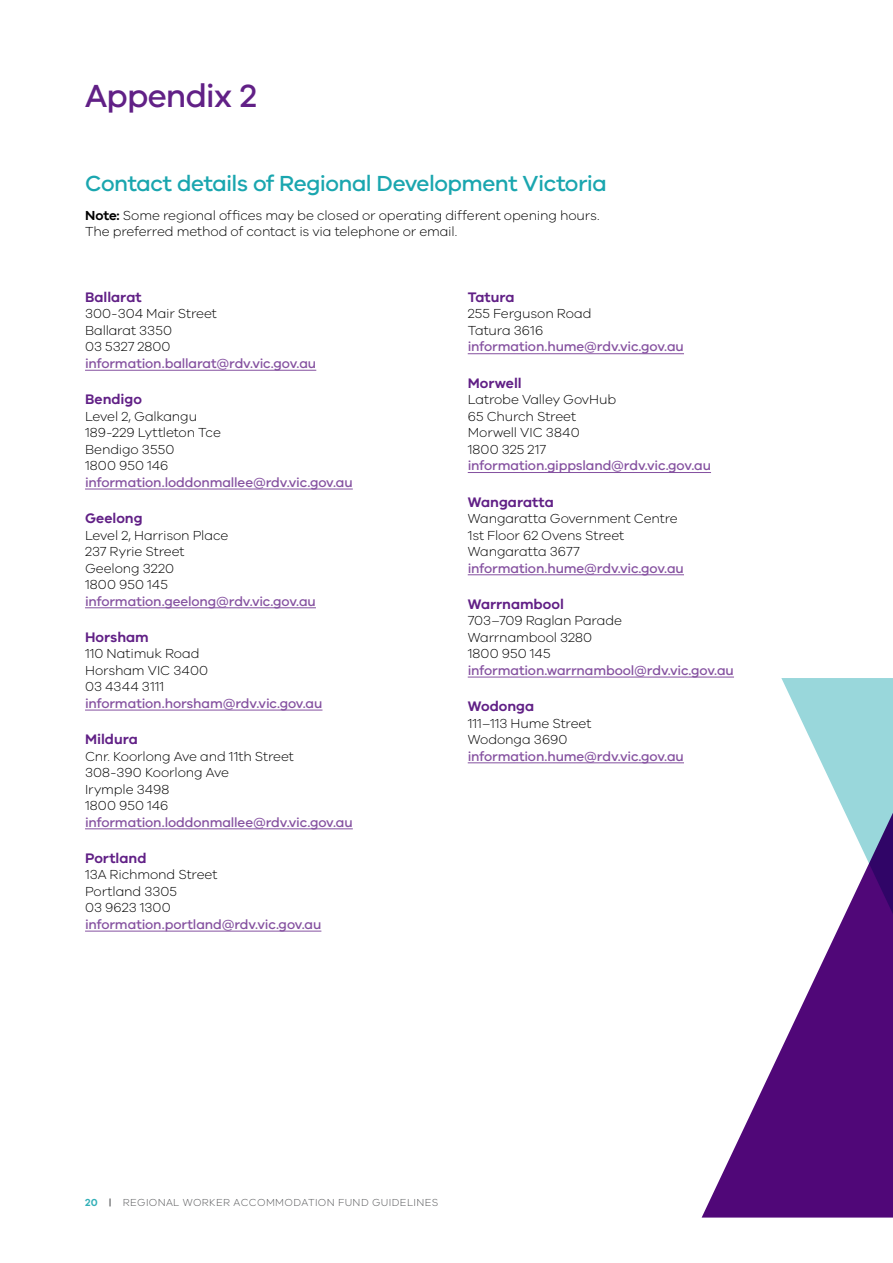
<style>
.page{position:relative;width:893px;height:1263px;background:#fff}
.page>*{position:absolute;margin:0;border:0;box-sizing:border-box;transform-origin:0 0}
.t1{font:500 33px "VIC";letter-spacing:-.025em;color:#612086}
.t2{font:500 22.5px "VIC";letter-spacing:-.025em;color:#1aa6af}
.t3{font:600 14.25px "VIC";color:#612086}
.t4{font:300 13.5px/16.5px "VIC";letter-spacing:-.01em;color:#000}
.t5{font:500 13.5px "VIC";letter-spacing:-.01em;color:#8551a0}
.t6{font:300 10.5px "VIC";letter-spacing:.035em;color:#58595b}
.s1{font-weight:600}
.s2{font-weight:600;color:#33b0b8}
.s3{font-weight:500}
</style>
<div class="page">
<svg style="left:702px;top:1050px;width:79px;height:167px"></svg>
<svg style="left:781px;top:678px;width:112px;height:539px;fill:#500778"></svg>
<hr style="left:85px;top:370px;width:231px;height:1px;background:#8551a0">
<hr style="left:85px;top:489px;width:268px;height:1px;background:#8551a0">
<hr style="left:85px;top:607px;width:231px;height:1px;background:#8551a0">
<hr style="left:85px;top:710px;width:237px;height:1px;background:#8551a0">
<hr style="left:85px;top:828px;width:268px;height:1px;background:#8551a0">
<hr style="left:85px;top:931px;width:236px;height:1px;background:#8551a0">
<hr style="left:468px;top:353px;width:216px;height:1px;background:#8551a0">
<hr style="left:468px;top:472px;width:243px;height:1px;background:#8551a0">
<hr style="left:468px;top:574px;width:216px;height:1px;background:#8551a0">
<hr style="left:468px;top:677px;width:266px;height:1px;background:#8551a0">
<hr style="left:468px;top:762px;width:216px;height:1px;background:#8551a0">
<h1 class="t1" style="left:85px;top:76px;width:174px">Appendix 2</h1>
<h2 class="t2" style="left:85px;top:170px;width:523px">Contact details of Regional Development Victoria</h2>
<p class="t4" style="left:85px;top:207px;width:516px"><span class="s1">Note:</span> Some regional offices may be closed or operating different opening hours.<br>The preferred method of contact is via telephone or email.</p>
<p class="t3" style="left:85px;top:288px;width:58px">Ballarat</p>
<p class="t4" style="left:85px;top:305px;width:133px">300-304 Mair Street<br>Ballarat 3350<br>03 5327 2800</p>
<p class="t5" style="left:85px;top:355px;width:233px">information.ballarat@rdv.vic.gov.au</p>
<p class="t3" style="left:85px;top:391px;width:58px">Bendigo</p>
<p class="t4" style="left:85px;top:407px;width:137px">Level 2, Galkangu<br>189-229 Lyttleton Tce<br>Bendigo 3550<br>1800 950 146</p>
<p class="t5" style="left:85px;top:474px;width:269px">information.loddonmallee@rdv.vic.gov.au</p>
<p class="t3" style="left:85px;top:510px;width:59px">Geelong</p>
<p class="t4" style="left:85px;top:526px;width:145px">Level 2, Harrison Place<br>237 Ryrie Street<br>Geelong 3220<br>1800 950 145</p>
<p class="t5" style="left:85px;top:593px;width:232px">information.geelong@rdv.vic.gov.au</p>
<p class="t3" style="left:85px;top:628px;width:65px">Horsham</p>
<p class="t4" style="left:85px;top:645px;width:125px">110 Natimuk Road<br>Horsham VIC 3400<br>03 4344 3111</p>
<p class="t5" style="left:85px;top:695px;width:239px">information.horsham@rdv.vic.gov.au</p>
<p class="t3" style="left:85px;top:731px;width:54px">Mildura</p>
<p class="t4" style="left:85px;top:747px;width:210px">Cnr. Koorlong Ave and 11th Street<br>308-390 Koorlong Ave<br>Irymple 3498<br>1800 950 146</p>
<p class="t5" style="left:85px;top:814px;width:269px">information.loddonmallee@rdv.vic.gov.au</p>
<p class="t3" style="left:85px;top:849px;width:63px">Portland</p>
<p class="t4" style="left:85px;top:866px;width:134px">13A Richmond Street<br>Portland 3305<br>03 9623 1300</p>
<p class="t5" style="left:85px;top:916px;width:238px">information.portland@rdv.vic.gov.au</p>
<p class="t3" style="left:468px;top:288px;width:48px">Tatura</p>
<p class="t4" style="left:468px;top:305px;width:125px">255 Ferguson Road<br>Tatura 3616</p>
<p class="t5" style="left:468px;top:339px;width:218px">information.hume@rdv.vic.gov.au</p>
<p class="t3" style="left:468px;top:374px;width:55px">Morwell</p>
<p class="t4" style="left:468px;top:391px;width:150px">Latrobe Valley GovHub<br>65 Church Street<br>Morwell VIC 3840<br>1800 325 217</p>
<p class="t5" style="left:468px;top:458px;width:245px">information.gippsland@rdv.vic.gov.au</p>
<p class="t3" style="left:468px;top:493px;width:88px">Wangaratta</p>
<p class="t4" style="left:468px;top:510px;width:211px">Wangaratta Government Centre<br>1st Floor 62 Ovens Street<br>Wangaratta 3677</p>
<p class="t5" style="left:468px;top:560px;width:218px">information.hume@rdv.vic.gov.au</p>
<p class="t3" style="left:468px;top:595px;width:98px">Warrnambool</p>
<p class="t4" style="left:468px;top:612px;width:156px">703–709 Raglan Parade<br>Warrnambool 3280<br>1800 950 145</p>
<p class="t5" style="left:468px;top:662px;width:268px">information.warrnambool@rdv.vic.gov.au</p>
<p class="t3" style="left:468px;top:698px;width:68px">Wodonga</p>
<p class="t4" style="left:468px;top:714px;width:125px">111–113 Hume Street<br>Wodonga 3690</p>
<p class="t5" style="left:468px;top:748px;width:218px">information.hume@rdv.vic.gov.au</p>
<p class="t6" style="left:85px;top:1196px;width:355px"><span class="s2">20</span> <span class="s3">|</span> REGIONAL WORKER ACCOMMODATION FUND GUIDELINES</p>
</div>
